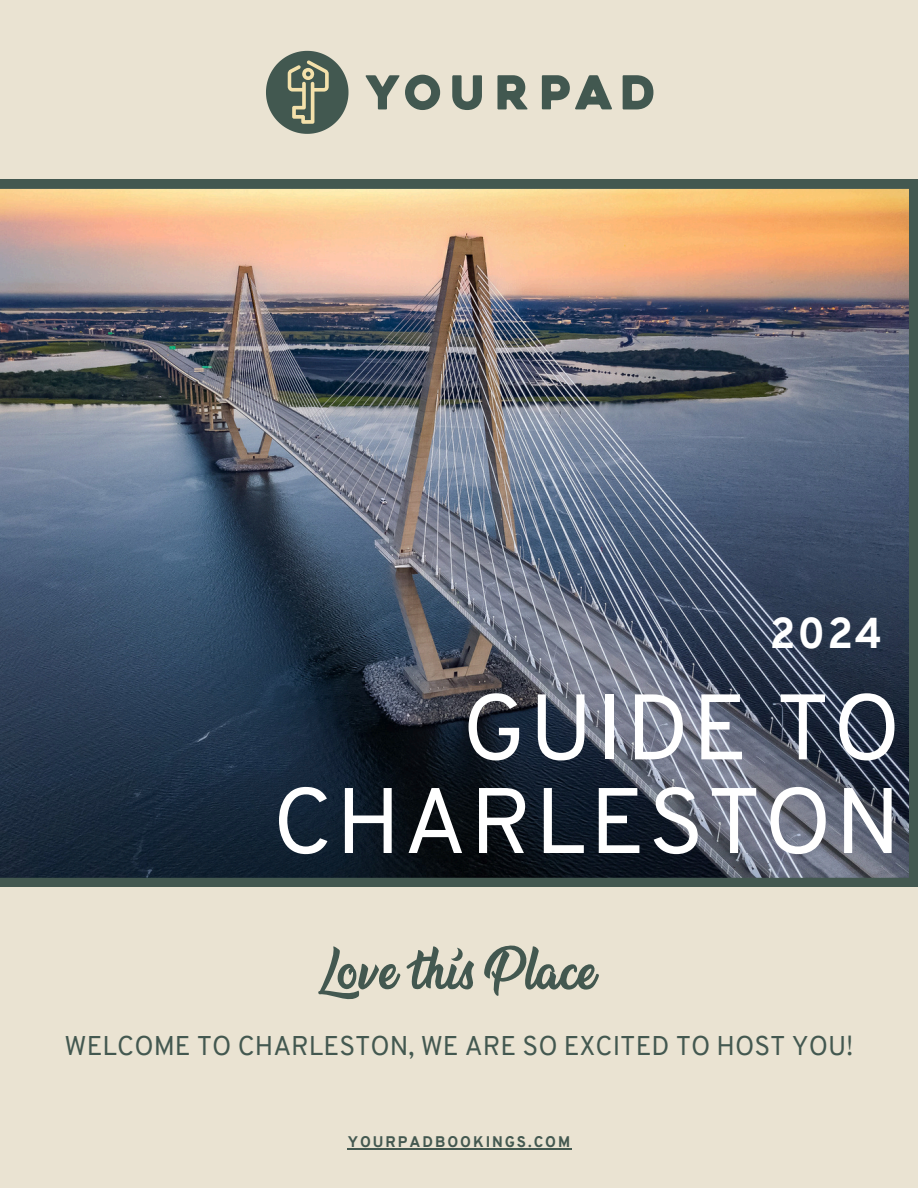
<style>
.page{position:relative;width:918px;height:1188px;background:#eae3d2}
.page>*{position:absolute;margin:0;border:0;box-sizing:border-box;transform-origin:0 0}
.t1{font:92.85px/93.6px "Overpass";letter-spacing:.035em;color:#fff;text-align:right}
.t2{font:800 42px "Overpass";color:#fff}
.t3{font:26.4px "Overpass";color:#435850}
.t4{font:800 15px "Overpass";letter-spacing:.13em;color:#435850}
</style>
<div class="page">
<img style="left:0;top:180px;width:918px;height:706px">
<svg style="left:366px;top:75px;width:74px;height:35px"></svg>
<svg style="left:452px;top:75px;width:30px;height:35px"></svg>
<svg style="left:497px;top:75px;width:31px;height:34px"></svg>
<svg style="left:542px;top:75px;width:70px;height:34px"></svg>
<svg style="left:623px;top:75px;width:30px;height:34px"></svg>
<svg style="left:266px;top:51px;width:83px;height:83px"></svg>
<svg style="left:484px;top:945px;width:115px;height:51px"></svg>
<svg style="left:318px;top:946px;width:156px;height:54px"></svg>
<hr style="left:348px;top:1148px;width:224px;height:2px;background:#435850">
<p class="t2" style="left:770px;top:617px;width:114px">2024</p>
<p class="t1" style="left:273px;top:689px;width:630px">GUIDE TO<br>CHARLESTON</p>
<h2 class="t3" style="left:65px;top:1035px;width:790px">WELCOME TO CHARLESTON, WE ARE SO EXCITED TO HOST YOU!</h2>
<h1 class="t4" style="left:348px;top:1136px;width:224px">YOURPADBOOKINGS.COM</h1>
</div>
